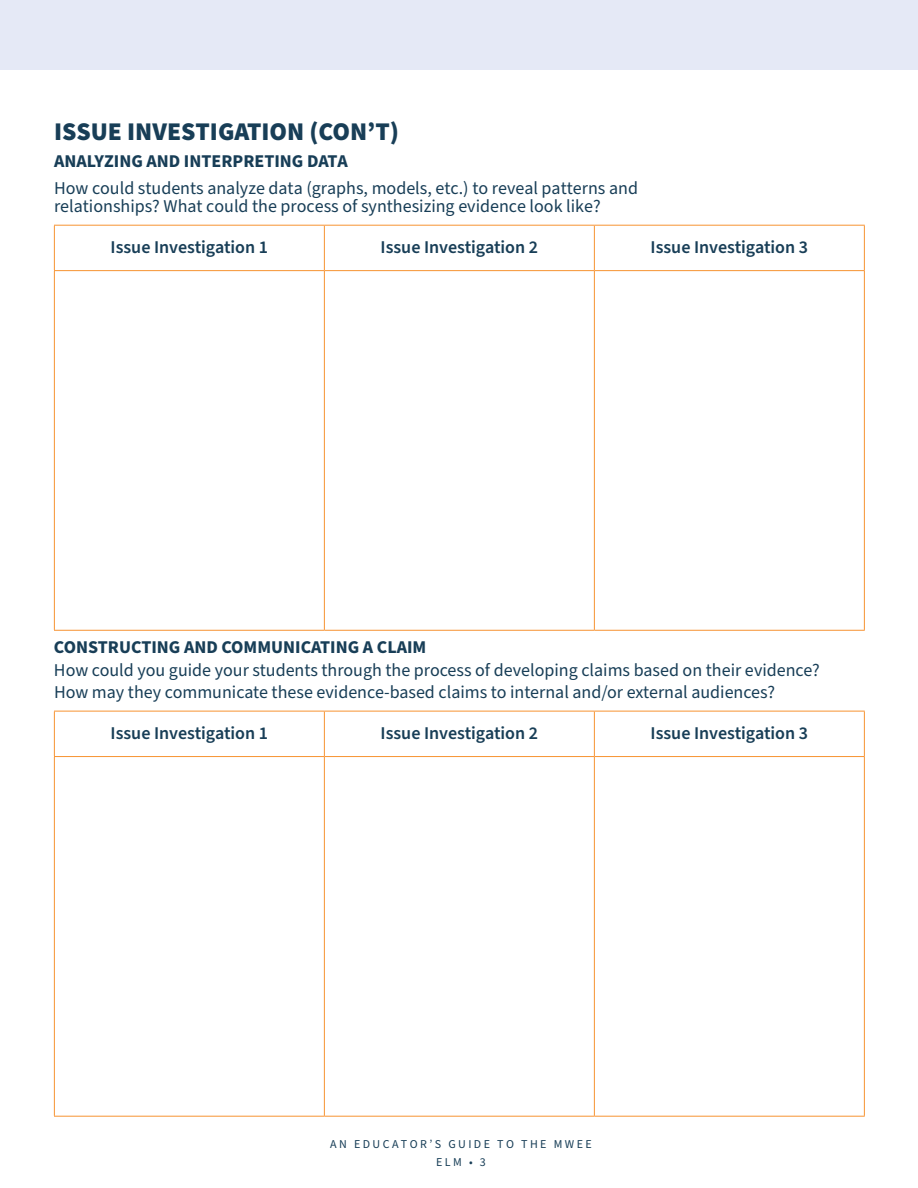
<style>
.page{position:relative;width:918px;height:1188px;background:#fff}
.page>*{position:absolute;margin:0;border:0;box-sizing:border-box;transform-origin:0 0}
.t1{font:900 25.5px "Source Sans Pro";color:#183e57}
.t2{font:18px/27.2px "Source Sans Pro";color:#183e57}
.t3{font:600 18px "Source Sans Pro";color:#183e57}
.t4{font:700 18px "Source Sans Pro";color:#183e57}
.t5{font:12px/17.5px "Source Sans Pro";letter-spacing:.2em;color:#183e57;text-align:center}
.s1{font-weight:700}
</style>
<div class="page">
<div style="left:0;top:0;width:918px;height:70px;background:#e5e9f6"></div>
<hr style="left:54px;top:226px;width:1px;height:44px;background:#f79332">
<hr style="left:324px;top:226px;width:1px;height:44px;background:#f79332">
<hr style="left:594px;top:226px;width:1px;height:44px;background:#f79332">
<hr style="left:864px;top:226px;width:1px;height:44px;background:#f79332">
<hr style="left:54px;top:271px;width:1px;height:359px;background:#f79332">
<hr style="left:324px;top:271px;width:1px;height:359px;background:#f79332">
<hr style="left:594px;top:271px;width:1px;height:359px;background:#f79332">
<hr style="left:864px;top:271px;width:1px;height:359px;background:#f79332">
<hr style="left:54px;top:225px;width:270px;height:1px;background:#f79332">
<hr style="left:324px;top:225px;width:270px;height:1px;background:#f79332">
<hr style="left:594px;top:225px;width:271px;height:1px;background:#f79332">
<hr style="left:54px;top:270px;width:270px;height:1px;background:#f79332">
<hr style="left:324px;top:270px;width:270px;height:1px;background:#f79332">
<hr style="left:594px;top:270px;width:271px;height:1px;background:#f79332">
<hr style="left:54px;top:630px;width:270px;height:1px;background:#f79332">
<hr style="left:324px;top:630px;width:270px;height:1px;background:#f79332">
<hr style="left:594px;top:630px;width:271px;height:1px;background:#f79332">
<hr style="left:54px;top:711px;width:270px;height:1px;background:#f79332">
<hr style="left:54px;top:711px;width:1px;height:45px;background:#f79332">
<hr style="left:324px;top:711px;width:270px;height:1px;background:#f79332">
<hr style="left:324px;top:711px;width:1px;height:45px;background:#f79332">
<hr style="left:594px;top:711px;width:271px;height:1px;background:#f79332">
<hr style="left:594px;top:711px;width:1px;height:45px;background:#f79332">
<hr style="left:864px;top:711px;width:1px;height:45px;background:#f79332">
<hr style="left:54px;top:756px;width:270px;height:1px;background:#f79332">
<hr style="left:54px;top:757px;width:1px;height:359px;background:#f79332">
<hr style="left:324px;top:756px;width:270px;height:1px;background:#f79332">
<hr style="left:324px;top:757px;width:1px;height:359px;background:#f79332">
<hr style="left:594px;top:756px;width:271px;height:1px;background:#f79332">
<hr style="left:594px;top:757px;width:1px;height:359px;background:#f79332">
<hr style="left:864px;top:757px;width:1px;height:359px;background:#f79332">
<hr style="left:54px;top:1116px;width:270px;height:1px;background:#f79332">
<hr style="left:324px;top:1116px;width:270px;height:1px;background:#f79332">
<hr style="left:594px;top:1116px;width:271px;height:1px;background:#f79332">
<p class="t1" style="left:54px;top:113px;width:346px">ISSUE INVESTIGATION (CON’T)</p>
<p class="t2" style="left:54px;top:148px;width:585px"><span class="s1">ANALYZING AND INTERPRETING DATA<br></span>How could students analyze data (graphs, models, etc.) to reveal patterns and</p>
<p class="t2" style="left:54px;top:193px;width:548px">relationships? What could the process of synthesizing evidence look like?</p>
<h3 class="t3" style="left:111px;top:235px;width:159px">Issue Investigation 1</h3>
<h3 class="t3" style="left:381px;top:235px;width:159px">Issue Investigation 2</h3>
<h3 class="t3" style="left:651px;top:235px;width:159px">Issue Investigation 3</h3>
<h2 class="t4" style="left:54px;top:635px;width:374px">CONSTRUCTING AND COMMUNICATING A CLAIM</h2>
<p class="t2" style="left:54px;top:659px;width:767px;line-height:22.5px">How could you guide your students through the process of developing claims based on their evidence?<br>How may they communicate these evidence-based claims to internal and/or external audiences?</p>
<h3 class="t3" style="left:111px;top:721px;width:159px">Issue Investigation 1</h3>
<h3 class="t3" style="left:381px;top:721px;width:159px">Issue Investigation 2</h3>
<h3 class="t3" style="left:651px;top:721px;width:159px">Issue Investigation 3</h3>
<p class="t5" style="left:330px;top:1136px;width:263px">AN EDUCATOR’S GUIDE TO THE MWEE<br>ELM • 3</p>
</div>
